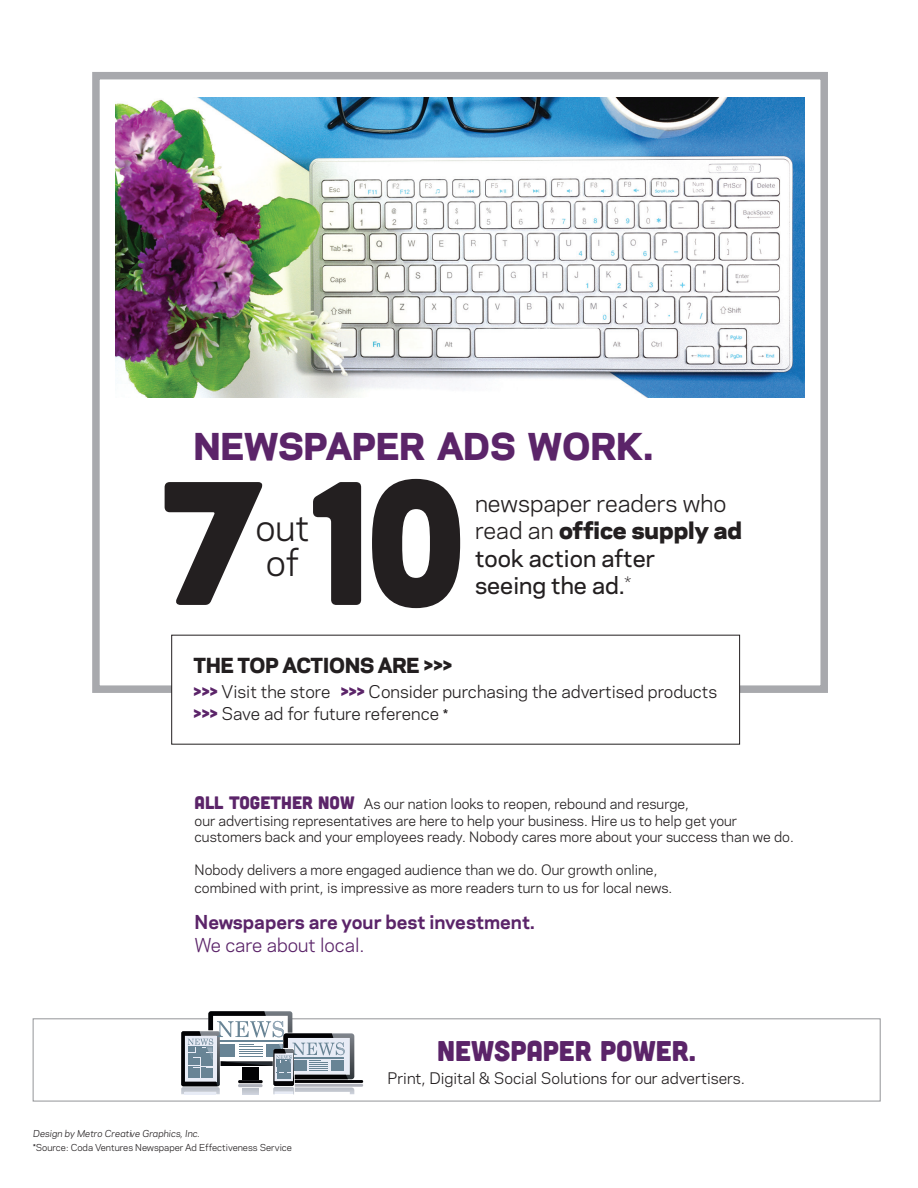
<style>
.page{position:relative;width:918px;height:1188px;background:#fff}
.page>*{position:absolute;margin:0;border:0;box-sizing:border-box;transform-origin:0 0}
.t1{font:175.5px "Cubano";color:#231f20}
.t2{font:34.95px "Galaxie Polaris";color:#231f20}
.t3{font:800 34.8px "Galaxie Polaris";letter-spacing:.01em;color:#5b2469}
.t4{font:28.5px "Cubano";color:#5b2469}
.t5{font:500 22.5px/27.3px "Galaxie Polaris";color:#231f20}
.t6{font:800 19.5px "Galaxie Polaris";color:#231f20}
.t7{font:700 18px "Galaxie Polaris";color:#5b2469}
.t8{font:18px "Galaxie Polaris";color:#5b2469}
.t9{font:16.5px "Galaxie Polaris";color:#231f20}
.t10{font:15px "Galaxie Polaris";color:#231f20}
.t11{font:13.5px/16.5px "Galaxie Polaris";color:#231f20}
.t12{font:9px "Galaxie Polaris";color:#231f20}
.t13{font:italic 9px "Galaxie Polaris";color:#231f20}
.s1{font-weight:400}
.s2{font-weight:800}
.s3{font-weight:300}
.s4{font-weight:800;color:#5b2469}
.s5{font-family:"Cubano";font-size:18px;color:#5b2469}
</style>
<div class="page">
<div style="left:33px;top:1018px;width:848px;height:83px;border:1px solid #939598"></div>
<div style="left:92px;top:72px;width:736px;height:621px;border:8px solid #a8a9ad"></div>
<div style="left:172px;top:635px;width:568px;height:109px;background:#fff"></div>
<svg style="left:181px;top:1011px;width:182px;height:83px"></svg>
<img style="left:116px;top:97px;width:689px;height:300px">
<p class="t3" style="left:194px;top:423px;width:461px">NEWSPAPER ADS WORK.</p>
<p class="t1" style="left:161px;top:430px;width:309px">7 10</p>
<p class="t5" style="left:475px;top:489px;width:269px"><span class="s1">newspaper readers who read an</span> <span class="s2">office supply ad </span>took action after<br>seeing the ad.<span class="s3">*</span></p>
<p class="t2" style="left:255px;top:505px;width:56px">out</p>
<p class="t2" style="left:266px;top:540px;width:34px">of</p>
<p class="t6" style="left:194px;top:653px;width:260px">THE TOP ACTIONS ARE &gt;&gt;&gt;</p>
<p class="t9" style="left:194px;top:680px;width:138px"><span class="s4">&gt;&gt;&gt;</span> Visit the store</p>
<p class="t9" style="left:341px;top:680px;width:378px"><span class="s4">&gt;&gt;&gt;</span> Consider purchasing the advertised products</p>
<p class="t9" style="left:194px;top:703px;width:256px"><span class="s4">&gt;&gt;&gt;</span> Save ad for future reference *</p>
<p class="t11" style="left:195px;top:796px;width:601px"><span class="s5">ALL TOGETHER NOW</span> As our nation looks to reopen, rebound and resurge,<br>our advertising representatives are here to help your business. Hire us to help get your customers back and your employees ready. Nobody cares more about your success than we do.</p>
<p class="t11" style="left:195px;top:861px;width:479px;line-height:18px">Nobody delivers a more engaged audience than we do. Our growth online, combined with print, is impressive as more readers turn to us for local news.</p>
<p class="t7" style="left:195px;top:911px;width:342px">Newspapers are your best investment.</p>
<p class="t8" style="left:195px;top:933px;width:172px">We care about local.</p>
<p class="t13" style="left:33px;top:1128px;width:168px">Design by Metro Creative Graphics, Inc.</p>
<p class="t12" style="left:33px;top:1141px;width:260px">*Source: Coda Ventures Newspaper Ad Effectiveness Service</p>
<p class="t4" style="left:437px;top:1033px;width:260px">NEWSPAPER POWER.</p>
<p class="t10" style="left:388px;top:1068px;width:359px">Print, Digital &amp; Social Solutions for our advertisers.</p>
</div>
